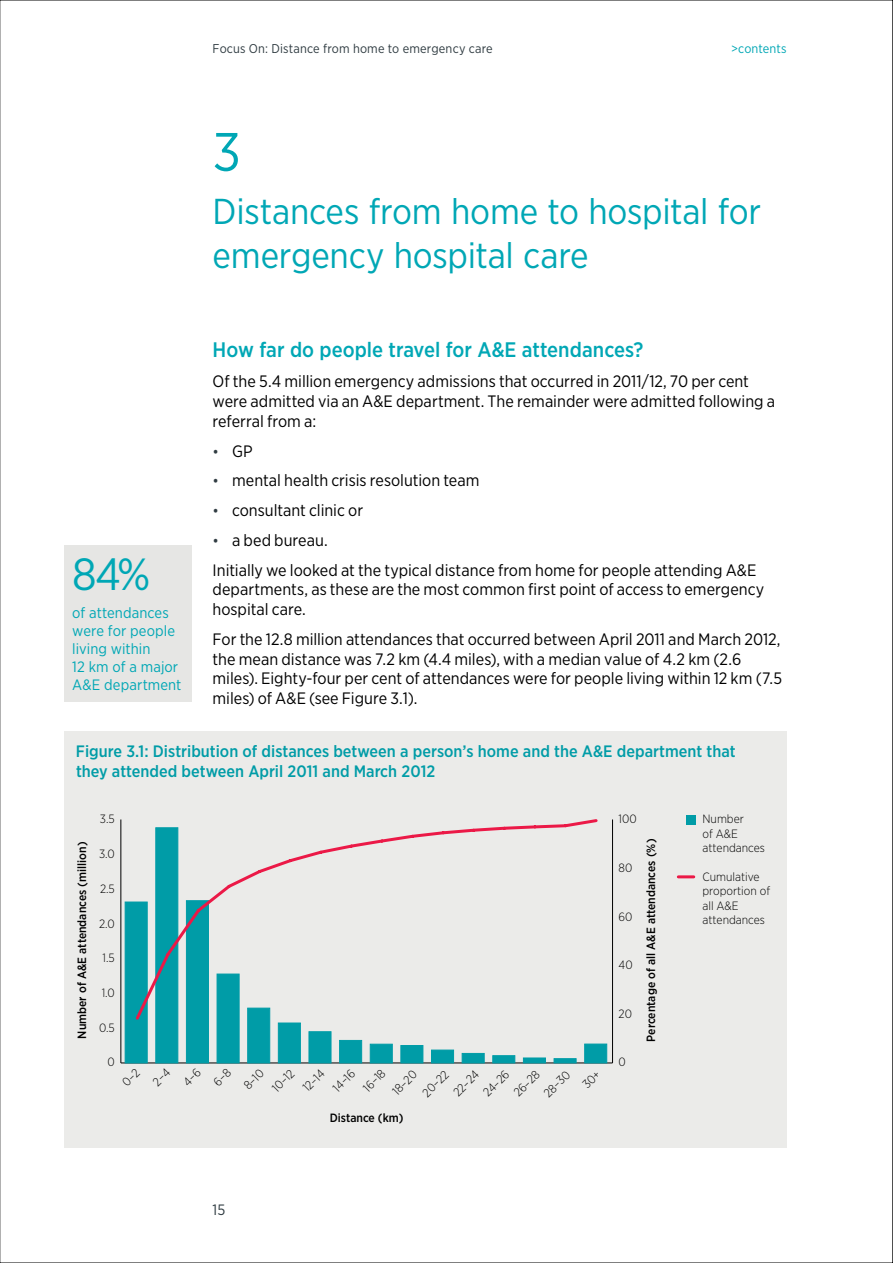
<style>
.page{position:relative;width:893px;height:1263px;background:#fff}
.page>*{position:absolute;margin:0;border:0;box-sizing:border-box;transform-origin:0 0}
.t1{font:54px "Gotham Narrow";color:#00a7b5}
.t2{font:45px "Gotham Narrow";color:#00a7b5}
.t3{font:36px/43.2px "Gotham Narrow";letter-spacing:-.005em;color:#00a7b5}
.t4{font:500 21px "Gotham Narrow";color:#00a7b5}
.t5{font:16.5px/19.8px "Gotham Narrow";color:#000}
.t6{font:500 16.5px/19.8px "Gotham Narrow";color:#009ca7}
.t7{font:15px/18px "Gotham Narrow";letter-spacing:.005em;color:#00a7b5}
.t8{font:15px "Gotham Narrow";color:#303c42}
.t9{font:12.75px "Gotham Narrow";letter-spacing:.015em;color:#303c42}
.t10{font:12.75px "Gotham Narrow";letter-spacing:.005em;color:#00a7b5}
.t11{font:300 12px/14.4px "Gotham Narrow";color:#000}
.t12{font:500 12px "Gotham Narrow";color:#000}
.s1{font-size:15px;color:#303c42}
</style>
<div class="page">
<div style="left:64px;top:731px;width:723px;height:417px;background:#ebebe9"></div>
<hr style="left:121px;top:1063px;width:491px;height:1px;background:#000">
<hr style="left:678px;top:875px;width:16px;height:3px;background:#eb1947">
<div style="left:125px;top:902px;width:23px;height:161px;background:#009ca7;border:1px solid #009ca7"></div>
<div style="left:155px;top:827px;width:23px;height:236px;background:#009ca7;border:1px solid #009ca7"></div>
<div style="left:186px;top:900px;width:23px;height:163px;background:#009ca7"></div>
<div style="left:217px;top:974px;width:22px;height:89px;background:#009ca7"></div>
<div style="left:247px;top:1008px;width:23px;height:55px;background:#009ca7;border:1px solid #009ca7"></div>
<div style="left:278px;top:1023px;width:23px;height:40px;background:#009ca7;border:1px solid #009ca7"></div>
<div style="left:309px;top:1031px;width:22px;height:32px;background:#009ca7;border:1px solid #009ca7"></div>
<div style="left:339px;top:1040px;width:23px;height:23px;background:#009ca7;border:1px solid #009ca7"></div>
<div style="left:370px;top:1044px;width:23px;height:19px;background:#009ca7;border:1px solid #009ca7"></div>
<div style="left:400px;top:1045px;width:23px;height:18px;background:#009ca7;border:1px solid #009ca7"></div>
<div style="left:431px;top:1050px;width:23px;height:13px;background:#009ca7"></div>
<div style="left:462px;top:1053px;width:23px;height:10px;background:#009ca7;border:1px solid #009ca7"></div>
<div style="left:492px;top:1055px;width:23px;height:8px;background:#009ca7;border:1px solid #009ca7"></div>
<svg style="left:523px;top:1057px;width:23px;height:6px"></svg>
<svg style="left:554px;top:1058px;width:22px;height:5px"></svg>
<div style="left:584px;top:1044px;width:23px;height:19px;background:#009ca7;border:1px solid #009ca7"></div>
<hr style="left:121px;top:819px;width:1px;height:244px;background:#000">
<hr style="left:612px;top:819px;width:1px;height:244px;background:#000">
<div style="left:686px;top:815px;width:9px;height:9px;background:#009ca7"></div>
<svg style="left:133px;top:819px;width:465px;height:203px"></svg>
<div style="left:64px;top:545px;width:127px;height:157px;background:#e6e6e4"></div>
<p class="t9" style="left:213px;top:40px;width:282px">Focus On: Distance from home to emergency care</p>
<p class="t10" style="left:731px;top:40px;width:57px">&gt;contents</p>
<h1 class="t1" style="left:213px;top:118px;width:30px">3</h1>
<h3 class="t3" style="left:213px;top:189px;width:550px">Distances from home to hospital for emergency hospital care</h3>
<p class="t4" style="left:213px;top:336px;width:432px">How far do people travel for A&amp;E attendances?</p>
<p class="t5" style="left:213px;top:371px;width:564px">Of the 5.4 million emergency admissions that occurred in 2011/12, 70 per cent were admitted via an A&amp;E department. The remainder were admitted following a referral from a:</p>
<p class="t5" style="left:213px;top:441px;width:42px"><span class="s1">•</span> GP</p>
<p class="t5" style="left:213px;top:470px;width:268px"><span class="s1">•</span> mental health crisis resolution team</p>
<p class="t5" style="left:213px;top:500px;width:152px"><span class="s1">•</span> consultant clinic or</p>
<p class="t5" style="left:213px;top:525px;width:545px;line-height:29.7px"><span class="s1">•</span> a bed bureau.<br>Initially we looked at the typical distance from home for people attending A&amp;E</p>
<p class="t5" style="left:213px;top:579px;width:553px">departments, as these are the most common first point of access to emergency hospital care.</p>
<p class="t5" style="left:213px;top:629px;width:571px">For the 12.8 million attendances that occurred between April 2011 and March 2012, the mean distance was 7.2 km (4.4 miles), with a median value of 4.2 km (2.6 miles). Eighty-four per cent of attendances were for people living within 12 km (7.5 miles) of A&amp;E (see Figure 3.1).</p>
<p class="t6" style="left:76px;top:741px;width:661px">Figure 3.1: Distribution of distances between a person’s home and the A&amp;E department that they attended between April 2011 and March 2012</p>
<h2 class="t2" style="left:72px;top:546px;width:80px">84%</h2>
<p class="t7" style="left:72px;top:603px;width:111px">of attendances were for people living within<br>12 km of a major<br>A&amp;E department</p>
<p class="t11" style="left:100px;top:812px;width:16px">3.5</p>
<p class="t11" style="left:618px;top:812px;width:20px">100</p>
<p class="t12" style="left:74px;top:1038px;width:198px;rotate:-90deg">Number of A&amp;E attendances (million)</p>
<p class="t12" style="left:643px;top:1041px;width:204px;rotate:-90deg">Percentage of all A&amp;E attendances (%)</p>
<p class="t11" style="left:99px;top:846px;width:17px">3.0</p>
<p class="t11" style="left:618px;top:860px;width:15px">80</p>
<p class="t11" style="left:100px;top:881px;width:16px">2.5</p>
<p class="t11" style="left:618px;top:909px;width:15px">60</p>
<p class="t11" style="left:99px;top:916px;width:17px">2.0</p>
<p class="t11" style="left:103px;top:950px;width:14px">1.5</p>
<p class="t11" style="left:618px;top:957px;width:16px">40</p>
<p class="t11" style="left:102px;top:985px;width:15px">1.0</p>
<p class="t11" style="left:99px;top:1020px;width:17px">0.5</p>
<p class="t11" style="left:618px;top:1006px;width:15px">20</p>
<p class="t11" style="left:108px;top:1055px;width:9px">0</p>
<p class="t11" style="left:618px;top:1055px;width:9px">0</p>
<p class="t11" style="left:220px;top:1062px;width:24px;line-height:23.9px;text-indent:-19px;rotate:-45deg">6–8<br>8–10</p>
<p class="t11" style="left:269px;top:1084px;width:27px;rotate:-45deg">10–12</p>
<p class="t11" style="left:299px;top:1084px;width:27px;rotate:-45deg">12–14</p>
<p class="t11" style="left:329px;top:1084px;width:28px;rotate:-45deg">14–16</p>
<p class="t11" style="left:360px;top:1084px;width:27px;rotate:-45deg">16–18</p>
<p class="t11" style="left:389px;top:1087px;width:31px;rotate:-45deg">18–20</p>
<p class="t11" style="left:419px;top:1089px;width:33px;rotate:-45deg">20–22</p>
<p class="t11" style="left:450px;top:1089px;width:32px;rotate:-45deg">22–24</p>
<p class="t11" style="left:480px;top:1089px;width:33px;rotate:-45deg">24–26</p>
<p class="t11" style="left:510px;top:1089px;width:33px;rotate:-45deg">26–28</p>
<p class="t11" style="left:540px;top:1089px;width:33px;rotate:-45deg">28–30</p>
<p class="t8" style="left:213px;top:1200px;width:14px">15</p>
<p class="t12" style="left:330px;top:1110px;width:75px">Distance (km)</p>
<p class="t11" style="left:702px;top:812px;width:64px">Number<br>of A&amp;E attendances</p>
<p class="t11" style="left:702px;top:869px;width:69px">Cumulative proportion of all A&amp;E attendances</p>
</div>
